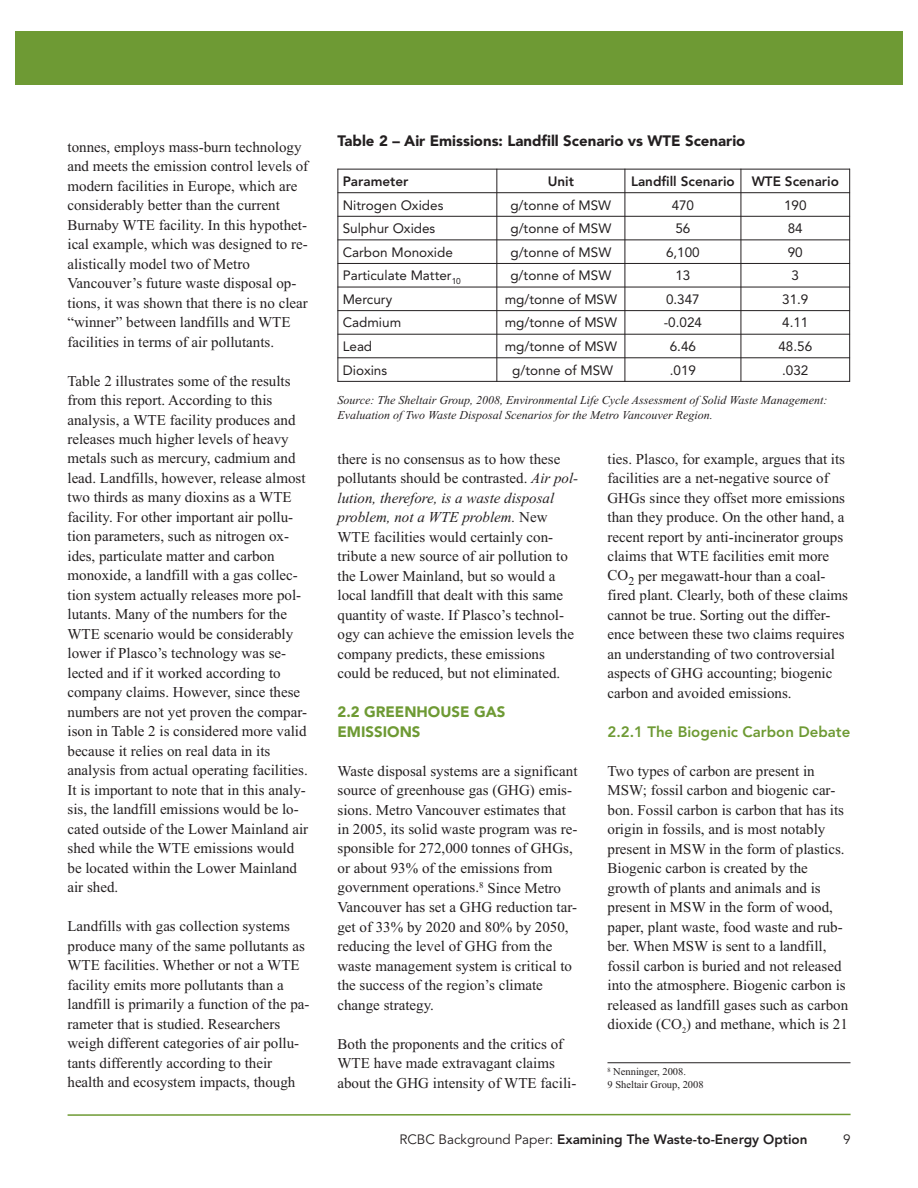
<style>
.page{position:relative;width:918px;height:1188px;background:#fff}
.page>*{position:absolute;margin:0;border:0;box-sizing:border-box;transform-origin:0 0}
.t1{font:15px/19.5px "Times New Roman";color:#231f20}
.t2{font:900 15px "Avenir";color:#231f20}
.t3{font:800 15px "Avenir";color:#6e9a34}
.t4{font:900 15px/19.5px "Avenir";color:#6e9a34}
.t5{font:13.5px "Avenir";color:#231f20}
.t6{font:800 13.5px "Avenir";color:#231f20}
.t7{font:13.5px "Avenir";color:#231f20}
.t8{font:italic 12px/14.4px "Times New Roman";color:#231f20}
.t9{font:10.5px/12.6px "Times New Roman";color:#231f20}
.s1{font-style:italic}
.s2{font-weight:400}
</style>
<div class="page">
<div style="left:0;top:32px;width:909px;height:54px;background:#6e9a34"></div>
<svg style="left:67px;top:1113px;width:784px;height:3px"></svg>
<hr style="left:338px;top:169px;width:1px;height:213px;background:#231f20">
<hr style="left:496px;top:169px;width:1px;height:213px;background:#231f20">
<hr style="left:625px;top:169px;width:1px;height:213px;background:#231f20">
<hr style="left:741px;top:169px;width:1px;height:213px;background:#231f20">
<hr style="left:849px;top:169px;width:1px;height:213px;background:#231f20">
<hr style="left:338px;top:169px;width:512px;height:1px;background:#231f20">
<hr style="left:338px;top:192px;width:512px;height:1px;background:#231f20">
<hr style="left:338px;top:216px;width:512px;height:1px;background:#231f20">
<hr style="left:338px;top:240px;width:512px;height:1px;background:#231f20">
<hr style="left:338px;top:263px;width:512px;height:1px;background:#231f20">
<hr style="left:338px;top:287px;width:512px;height:1px;background:#231f20">
<hr style="left:338px;top:310px;width:512px;height:1px;background:#231f20">
<hr style="left:338px;top:334px;width:512px;height:1px;background:#231f20">
<hr style="left:338px;top:357px;width:512px;height:1px;background:#231f20">
<hr style="left:338px;top:381px;width:512px;height:1px;background:#231f20">
<hr style="left:608px;top:1062px;width:242px;height:1px;background:#231f20">
<p class="t1" style="left:68px;top:137px;width:242px">tonnes, employs mass-burn technology and meets the emission control levels of modern facilities in Europe, which are considerably better than the current Burnaby WTE facility. In this hypothet&shy;ical example, which was designed to re&shy;alistically model two of Metro Vancouver’s future waste disposal op&shy;tions, it was shown that there is no clear “winner” between landfills and WTE facilities in terms of air pollutants.</p>
<p class="t1" style="left:68px;top:371px;width:242px">Table 2 illustrates some of the results from this report. According to this analysis, a WTE facility produces and releases much higher levels of heavy metals such as mercury, cadmium and lead. Landfills, however, release almost two thirds as many dioxins as a WTE facility. For other important air pollu&shy;tion parameters, such as nitrogen ox&shy;ides, particulate matter and carbon monoxide, a landfill with a gas collec&shy;tion system actually releases more pol&shy;lutants. Many of the numbers for the WTE scenario would be considerably lower if Plasco’s technology was se&shy;lected and if it worked according to company claims. However, since these numbers are not yet proven the compar&shy;ison in Table 2 is considered more valid because it relies on real data in its analysis from actual operating facilities.<br>It is important to note that in this analy&shy;sis, the landfill emissions would be lo&shy;cated outside of the Lower Mainland air shed while the WTE emissions would be located within the Lower Mainland air shed.</p>
<p class="t1" style="left:68px;top:917px;width:244px">Landfills with gas collection systems produce many of the same pollutants as WTE facilities. Whether or not a WTE facility emits more pollutants than a landfill is primarily a function of the pa&shy;rameter that is studied. Researchers weigh different categories of air pollu&shy;tants differently according to their health and ecosystem impacts, though</p>
<p class="t2" style="left:337px;top:135px;width:409px">Table 2 – Air Emissions: Landfill Scenario vs WTE Scenario</p>
<p class="t6" style="left:343px;top:176px;width:67px">Parameter</p>
<p class="t6" style="left:548px;top:176px;width:28px">Unit</p>
<p class="t6" style="left:631px;top:176px;width:105px">Landfill Scenario</p>
<p class="t6" style="left:752px;top:176px;width:89px">WTE Scenario</p>
<p class="t5" style="left:343px;top:199px;width:102px">Nitrogen Oxides</p>
<p class="t5" style="left:510px;top:199px;width:102px">g/tonne of MSW</p>
<p class="t5" style="left:672px;top:199px;width:24px">470</p>
<p class="t5" style="left:784px;top:199px;width:24px">190</p>
<p class="t5" style="left:343px;top:223px;width:94px">Sulphur Oxides</p>
<p class="t5" style="left:510px;top:223px;width:102px">g/tonne of MSW</p>
<p class="t5" style="left:675px;top:223px;width:16px">56</p>
<p class="t5" style="left:788px;top:223px;width:16px">84</p>
<p class="t5" style="left:343px;top:247px;width:112px">Carbon Monoxide</p>
<p class="t5" style="left:510px;top:247px;width:102px">g/tonne of MSW</p>
<p class="t5" style="left:666px;top:247px;width:35px">6,100</p>
<p class="t5" style="left:788px;top:247px;width:16px">90</p>
<p class="t5" style="left:343px;top:270px;width:120px">Particulate Matter<sub>10</sub></p>
<p class="t5" style="left:510px;top:270px;width:102px">g/tonne of MSW</p>
<p class="t5" style="left:675px;top:270px;width:16px">13</p>
<p class="t5" style="left:792px;top:270px;width:9px">3</p>
<p class="t5" style="left:343px;top:294px;width:51px">Mercury</p>
<p class="t5" style="left:505px;top:294px;width:114px">mg/tonne of MSW</p>
<p class="t5" style="left:666px;top:294px;width:35px">0.347</p>
<p class="t5" style="left:782px;top:294px;width:28px">31.9</p>
<p class="t5" style="left:343px;top:317px;width:60px">Cadmium</p>
<p class="t5" style="left:505px;top:317px;width:114px">mg/tonne of MSW</p>
<p class="t5" style="left:664px;top:317px;width:40px">-0.024</p>
<p class="t5" style="left:782px;top:317px;width:28px">4.11</p>
<p class="t5" style="left:343px;top:341px;width:31px">Lead</p>
<p class="t5" style="left:505px;top:341px;width:114px">mg/tonne of MSW</p>
<p class="t5" style="left:670px;top:341px;width:28px">6.46</p>
<p class="t5" style="left:778px;top:341px;width:35px">48.56</p>
<p class="t5" style="left:343px;top:364px;width:46px">Dioxins</p>
<p class="t5" style="left:512px;top:364px;width:102px">g/tonne of MSW</p>
<p class="t5" style="left:670px;top:364px;width:28px">.019</p>
<p class="t5" style="left:782px;top:364px;width:28px">.032</p>
<p class="t8" style="left:338px;top:393px;width:491px">Source: The Sheltair Group, 2008, Environmental Life Cycle Assessment of Solid Waste Management:<br>Evaluation of Two Waste Disposal Scenarios for the Metro Vancouver Region.</p>
<p class="t1" style="left:338px;top:449px;width:242px">there is no consensus as to how these pollutants should be contrasted. <span class="s1">Air pol&shy;lution, therefore, is a waste disposal problem, not a WTE problem.</span> New WTE facilities would certainly con&shy;tribute a new source of air pollution to the Lower Mainland, but so would a local landfill that dealt with this same quantity of waste. If Plasco’s technol&shy;ogy can achieve the emission levels the company predicts, these emissions could be reduced, but not eliminated.</p>
<p class="t4" style="left:338px;top:703px;width:169px">2.2 GREENHOUSE GAS<br>EMISSIONS</p>
<p class="t1" style="left:337px;top:761px;width:242px">Waste disposal systems are a significant source of greenhouse gas (GHG) emis&shy;sions. Metro Vancouver estimates that in 2005, its solid waste program was re&shy;sponsible for 272,000 tonnes of GHGs, or about 93% of the emissions from government operations.<sup>8</sup> Since Metro Vancouver has set a GHG reduction tar&shy;get of 33% by 2020 and 80% by 2050, reducing the level of GHG from the waste management system is critical to the success of the region’s climate change strategy.</p>
<p class="t1" style="left:337px;top:1034px;width:240px">Both the proponents and the critics of<br>WTE have made extravagant claims about the GHG intensity of WTE facili-</p>
<p class="t1" style="left:607px;top:449px;width:242px">ties. Plasco, for example, argues that its facilities are a net-negative source of GHGs since they offset more emissions than they produce. On the other hand, a recent report by anti-incinerator groups claims that WTE facilities emit more CO<sub>2</sub> per megawatt-hour than a coal&shy;fired plant. Clearly, both of these claims cannot be true. Sorting out the differ&shy;ence between these two claims requires an understanding of two controversial aspects of GHG accounting; biogenic carbon and avoided emissions.</p>
<p class="t3" style="left:608px;top:725px;width:244px">2.2.1 The Biogenic Carbon Debate</p>
<p class="t1" style="left:608px;top:761px;width:242px">Two types of carbon are present in MSW; fossil carbon and biogenic car&shy;bon. Fossil carbon is carbon that has its origin in fossils, and is most notably present in MSW in the form of plastics.<br>Biogenic carbon is created by the growth of plants and animals and is present in MSW in the form of wood, paper, plant waste, food waste and rub&shy;ber. When MSW is sent to a landfill, fossil carbon is buried and not released into the atmosphere. Biogenic carbon is released as landfill gases such as carbon dioxide (CO<sub>2</sub>) and methane, which is 21</p>
<p class="t9" style="left:608px;top:1065px;width:98px"><sup>8</sup> Nenninger, 2008.<br>9 Sheltair Group, 2008</p>
<p class="t6" style="left:399px;top:1134px;width:410px"><span class="s2">RCBC Background Paper:</span> Examining The Waste-to-Energy Option</p>
<p class="t7" style="left:843px;top:1134px;width:9px">9</p>
</div>
